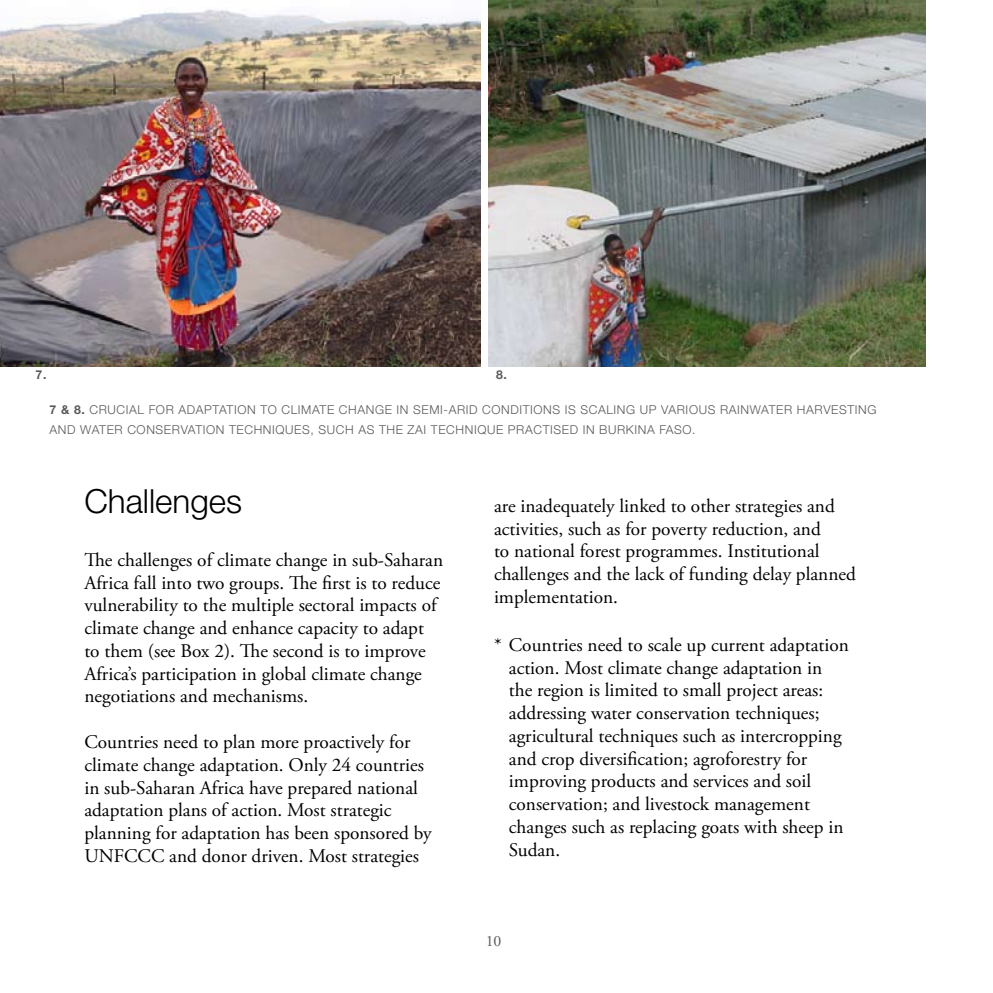
<style>
.page{position:relative;width:993px;height:993px;background:#fff}
.page>*{position:absolute;margin:0;border:0;box-sizing:border-box;transform-origin:0 0}
.t1{font:300 33.25px "Helvetica Neue LT Std";color:#000}
.t2{font:19.25px/22.8px "Adobe Garamond Pro";color:#000}
.t3{font:15.75px "Adobe Garamond Pro";color:#58595b}
.t4{font:300 12.25px "Helvetica Neue LT Std";letter-spacing:.05em;color:#58595b}
.t5{font:700 12.25px "Helvetica Neue LT Std";color:#58595b}
.s1{font-weight:700}
</style>
<div class="page">
<img style="left:0;top:9px;width:480px;height:357px">
<img style="left:488px;top:0;width:437px;height:367px">
<p class="t5" style="left:36px;top:366px;width:12px">7.</p>
<p class="t5" style="left:496px;top:366px;width:12px">8.</p>
<p class="t4" style="left:50px;top:402px;width:58px"><span class="s1">7 &amp; 8.</span> CRUCI</p>
<p class="t4" style="left:129px;top:402px;width:29px">AL FOR</p>
<p class="t4" style="left:178px;top:402px;width:243px">ADAPTATIO N TO C LIMATE C HANGE IN SEMI</p>
<p class="t4" style="left:443px;top:402px;width:242px">-ARI D CONDITIONS IS SCALING UP VARIOUS</p>
<p class="t4" style="left:719px;top:402px;width:104px">RAINWATER HARVES</p>
<p class="t4" style="left:847px;top:402px;width:31px">TING</p>
<p class="t4" style="left:50px;top:422px;width:115px">AND WATER CONSERV</p>
<p class="t4" style="left:188px;top:422px;width:107px">ATION TECHNIQUES</p>
<p class="t4" style="left:310px;top:422px;width:18px">, SUC</p>
<p class="t4" style="left:345px;top:422px;width:264px">H AS THE ZAI TECHNIQUE PRACTISED IN BUR</p>
<p class="t4" style="left:625px;top:422px;width:71px">KINA FASO .</p>
<h1 class="t1" style="left:84px;top:480px;width:159px">CHALLENGES</h1>
<p class="t2" style="left:84px;top:548px;width:360px">The challenges of climate change in sub-Saharan Africa fall into two groups. The first is to reduce vulnerability to the multiple sectoral impacts of climate change and enhance capacity to adapt to them (see Box 2). The second is to improve Africa’s participation in global climate change negotiations and mechanisms.</p>
<p class="t2" style="left:84px;top:731px;width:348px">Countries need to plan more proactively for climate change adaptation. Only 24 countries in sub-Saharan Africa have prepared national adaptation plans of action. Most strategic planning for adaptation has been sponsored by UNFCCC and donor driven. Most strategies</p>
<p class="t2" style="left:494px;top:495px;width:363px">are inadequately linked to other strategies and activities, such as for poverty reduction, and<br>to national forest programmes. Institutional challenges and the lack of funding delay planned implementation.</p>
<p class="t2" style="left:508px;top:633px;width:341px;text-indent:-15px">* Countries need to scale up current adaptation action. Most climate change adaptation in the region is limited to small project areas: addressing water conservation techniques; agricultural techniques such as intercropping and crop diversification; agroforestry for improving products and services and soil conservation; and livestock management changes such as replacing goats with sheep in Sudan.</p>
<p class="t3" style="left:485px;top:931px;width:17px">10</p>
</div>
